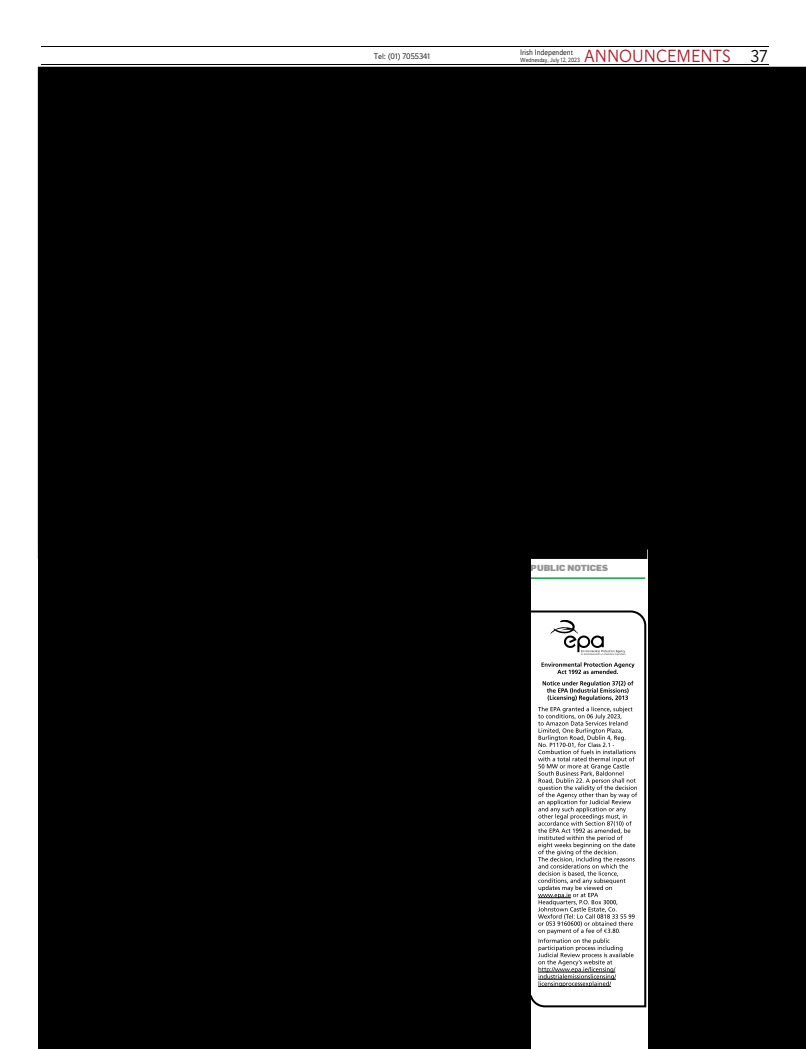
<style>
.page{position:relative;width:806px;height:1050px;background:#fff}
.page>*{position:absolute;margin:0;border:0;box-sizing:border-box;transform-origin:0 0}
.t1{font:300 17.5px "Nuacht Sans";color:#ad1b2a;scale:.94 1}
.t2{font:900 8.6px "Flama";color:#949494;scale:1.07 1}
.t3{font:300 8px "Nuacht Sans";color:#000;scale:.91 1}
.t4{font:300 8px "Nuacht Sans";color:#000}
.t5{font:300 6px "Nuacht Sans";color:#000;scale:.92 1}
.s1{font-size:17px;color:#000}
</style>
<div class="page">
<hr style="left:41px;top:47px;width:727px;height:1px;background:#000">
<hr style="left:41px;top:65px;width:727px;height:1px;background:#000">
<svg style="left:531px;top:610px;width:116px;height:398px"></svg>
<svg style="left:538px;top:662px;width:99px;height:325px"></svg>
<hr style="left:531px;top:577px;width:115px;height:2px;background:#009f3c">
<div style="left:38px;top:67px;width:768px;height:492px;background:#000"></div>
<div style="left:38px;top:547px;width:493px;height:502px;background:#000"></div>
<div style="left:648px;top:549px;width:158px;height:500px;background:#000"></div>
<h3 class="t4" style="left:374px;top:52px;width:58px">Tel: (01) 7055341</h3>
<h1 class="t1" style="left:584px;top:45px;width:196px">ANNOUNCEMENTS <span class="s1">37</span></h1>
<h3 class="t3" style="left:520px;top:48px;width:60px">Irish Independent</h3>
<p class="t5" style="left:520px;top:56px;width:67px">Wednesday, July 12, 2023</p>
<h2 class="t2" style="left:531px;top:563px;width:74px">PUBLIC NOTICES</h2>
</div>
